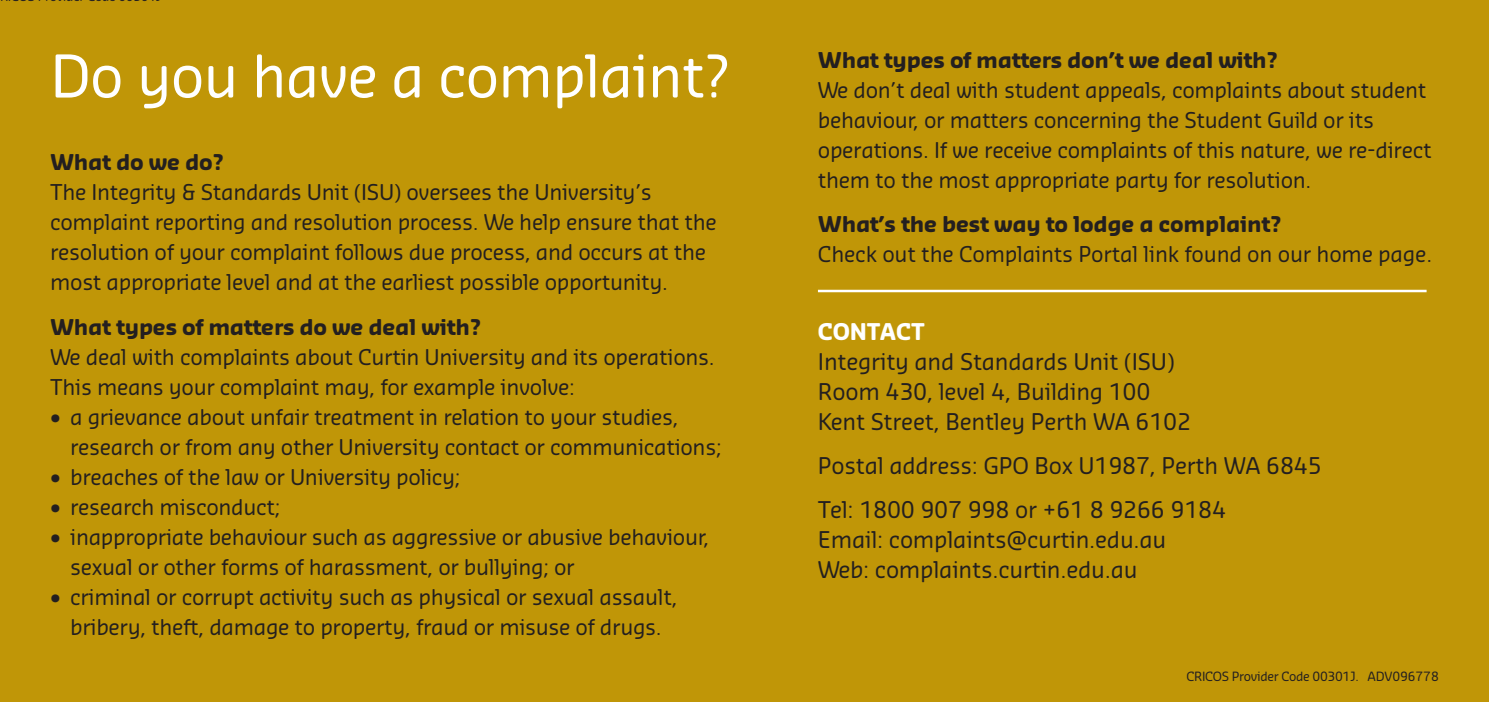
<style>
.page{position:relative;width:1489px;height:702px;background:#fff}
.page>*{position:absolute;margin:0;border:0;box-sizing:border-box;transform-origin:0 0}
.t1{font:57.5px "Sansa Soft Pro";letter-spacing:-.02em;color:#fff}
.t2{font:22.5px/30px "Sansa Soft Pro";letter-spacing:-.01em;color:#231f20}
.t3{font:700 22.5px "Sansa Soft Pro";letter-spacing:-.01em;color:#fff}
.t4{font:21.25px/30px "Sansa Soft Pro";letter-spacing:-.015em;color:#231f20}
.t5{font:700 21.25px "Sansa Soft Pro";letter-spacing:-.015em;color:#231f20}
.t6{font:12.5px "Sansa Soft Pro";letter-spacing:-.025em;color:#231f20}
</style>
<div class="page">
<div style="left:0;top:0;width:1488px;height:702px;background:#c09607"></div>
<hr style="left:817px;top:290px;width:609px;height:2px;background:#fff">
<h1 class="t1" style="left:50px;top:38px;width:680px">Do you have a complaint?</h1>
<p class="t5" style="left:817px;top:46px;width:461px">What types of matters don’t we deal with?</p>
<p class="t4" style="left:817px;top:74px;width:615px">We don’t deal with student appeals, complaints about student behaviour, or matters concerning the Student Guild or its operations. If we receive complaints of this nature, we re-direct them to the most appropriate party for resolution.</p>
<p class="t5" style="left:817px;top:210px;width:464px">What’s the best way to lodge a complaint?</p>
<p class="t4" style="left:817px;top:238px;width:615px">Check out the Complaints Portal link found on our home page.</p>
<p class="t5" style="left:50px;top:148px;width:175px">What do we do?</p>
<p class="t4" style="left:50px;top:177px;width:668px">The Integrity &amp; Standards Unit (ISU) oversees the University’s complaint reporting and resolution process. We help ensure that the resolution of your complaint follows due process, and occurs at the most appropriate level and at the earliest possible opportunity.</p>
<p class="t5" style="left:50px;top:312px;width:432px">What types of matters do we deal with?</p>
<p class="t4" style="left:50px;top:341px;width:666px">We deal with complaints about Curtin University and its operations.<br>This means your complaint may, for example involve:</p>
<p class="t4" style="left:70px;top:401px;width:653px;text-indent:-20px">• a grievance about unfair treatment in relation to your studies, research or from any other University contact or communications;</p>
<p class="t4" style="left:50px;top:461px;width:412px">• breaches of the law or University policy;</p>
<p class="t4" style="left:50px;top:491px;width:232px">• research misconduct;</p>
<p class="t4" style="left:70px;top:521px;width:640px;text-indent:-20px">• inappropriate behaviour such as aggressive or abusive behaviour, sexual or other forms of harassment, or bullying; or</p>
<p class="t4" style="left:50px;top:581px;width:629px;text-align:center">• criminal or corrupt activity such as physical or sexual assault, bribery, theft, damage to property, fraud or misuse of drugs.</p>
<p class="t3" style="left:817px;top:317px;width:108px">CONTACT</p>
<p class="t2" style="left:817px;top:346px;width:375px">Integrity and Standards Unit (ISU)<br>Room 430, level 4, Building 100<br>Kent Street, Bentley Perth WA 6102</p>
<p class="t2" style="left:817px;top:443px;width:505px;line-height:44.2px">Postal address: GPO Box U1987, Perth WA 6845<br>Tel: 1800 907 998 or +61 8 9266 9184</p>
<p class="t2" style="left:817px;top:524px;width:350px">Email: complaints@curtin.edu.au<br>Web: complaints.curtin.edu.au</p>
<p class="t6" style="left:1186px;top:667px;width:254px">CRICOS Provider Code 00301J. ADV096778</p>
</div>
